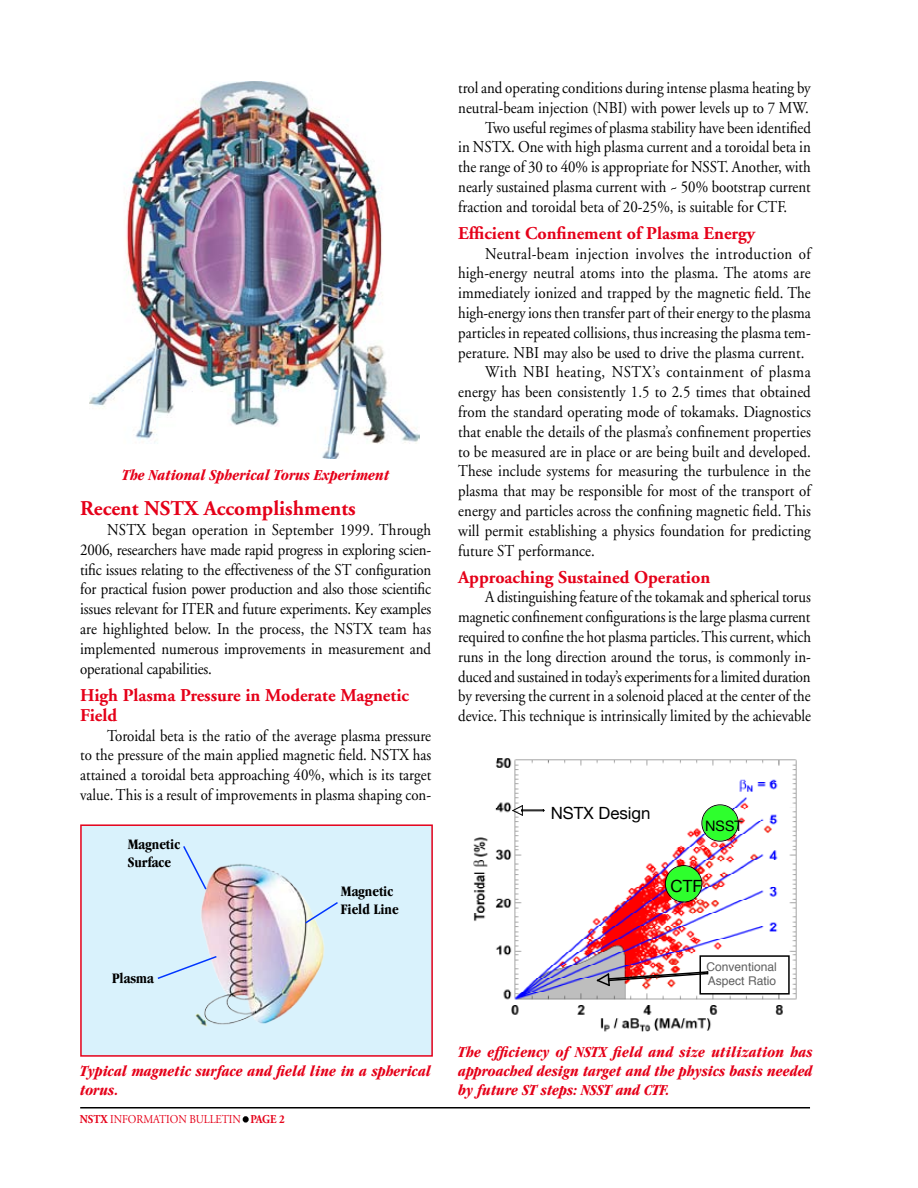
<style>
.page{position:relative;width:918px;height:1188px;background:#fff}
.page>*{position:absolute;margin:0;border:0;box-sizing:border-box;transform-origin:0 0}
.t1{font:700 21px "Adobe Garamond";color:#e50019}
.t2{font:700 18px/20.2px "Adobe Garamond";color:#e50019}
.t3{font:16.8px "Helvetica Neue";color:#000}
.t4{font:16.5px/19.8px "Adobe Garamond";letter-spacing:.005em;color:#000;text-align:justify;scale:.9 1}
.t5{font:16.5px "Adobe Garamond";letter-spacing:.025em;color:#000;scale:.9 1}
.t6{font:16.5px "Adobe Garamond";letter-spacing:.03em;color:#000;scale:.9 1}
.t7{font:italic 700 condensed 15.75px/18.9px "Garamond";color:#e50019}
.t8{font:700 condensed 15px/18px "Garamond";color:#000}
.t9{font:14.4px "Helvetica Neue";color:#000}
.t10{font:12px "Adobe Garamond";color:#e50019;scale:.9 1}
.t11{font:12px/14.4px "Helvetica";color:#5f5f5f}
.t12{font:700 12px "Adobe Garamond";color:#e50019;scale:.9 1}
.s1{font-weight:700}
.s2{font-weight:400;color:#000}
</style>
<div class="page">
<div style="left:81px;top:825px;width:351px;height:231px;background:#d9f2fc"></div>
<div style="left:80px;top:824px;width:353px;height:233px;border:2px solid #e50019"></div>
<img style="left:195px;top:864px;width:130px;height:163px">
<div style="left:243px;top:1116px;width:6px;height:7px;border:3px solid #000;border-radius:50%"></div>
<hr style="left:80px;top:1107px;width:730px;height:1px;background:#000">
<img style="left:89px;top:81px;width:330px;height:378px">
<img style="left:473px;top:758px;width:324px;height:273px">
<div style="left:702px;top:958px;width:85px;height:34px;background:#fff"></div>
<div style="left:699px;top:955px;width:91px;height:40px;border:2px solid #000"></div>
<svg style="left:596px;top:970px;width:113px;height:17px"></svg>
<svg style="left:665px;top:865px;width:37px;height:38px"></svg>
<svg style="left:512px;top:805px;width:33px;height:11px"></svg>
<svg style="left:701px;top:804px;width:38px;height:38px"></svg>
<svg style="left:304px;top:901px;width:34px;height:24px"></svg>
<svg style="left:157px;top:955px;width:61px;height:25px"></svg>
<svg style="left:183px;top:846px;width:25px;height:45px"></svg>
<p class="t7" style="left:122px;top:466px;width:269px">The National Spherical Torus Experiment</p>
<p class="t1" style="left:80px;top:497px;width:277px">Recent NSTX Accomplishments</p>
<p class="t4" style="left:80px;top:520px;width:392px;text-indent:27px">NSTX began operation in September 1999. Through 2006, researchers have made rapid progress in exploring scien&shy;tific issues relating to the effectiveness of the ST configuration for practical fusion power production and also those scientific issues relevant for ITER and future experiments. Key examples are highlighted below. In the process, the NSTX team has implemented numerous improvements in measurement and operational capabilities.</p>
<p class="t2" style="left:80px;top:685px;width:330px">High Plasma Pressure in Moderate Magnetic<br>Field</p>
<p class="t4" style="left:80px;top:726px;width:392px;text-indent:27px">Toroidal beta is the ratio of the average plasma pressure to the pressure of the main applied magnetic field. NSTX has attained a toroidal beta approaching 40%, which is its target value. This is a result of improvements in plasma shaping con-</p>
<p class="t8" style="left:128px;top:835px;width:54px">Magnetic<br>Surface</p>
<p class="t8" style="left:112px;top:969px;width:43px">Plasma</p>
<p class="t8" style="left:341px;top:882px;width:59px">Magnetic<br>Field Line</p>
<p class="t7" style="left:80px;top:1062px;width:352px">Typical magnetic surface and field line in a spherical torus.</p>
<p class="t10" style="left:80px;top:1113px;width:47px"><span class="s1">NSTX</span> Information</p>
<p class="t10" style="left:189px;top:1113px;width:16px">Bulletin</p>
<p class="t12" style="left:244px;top:1113px;width:47px"><span class="s2">•</span> Page 2</p>
<p class="t4" style="left:458px;top:78px;width:393px">trol and operating conditions during intense plasma heating by</p>
<p class="t4" style="left:458px;top:98px;width:391px">neutral-beam injection (NBI) with power levels up to 7 MW.</p>
<p class="t4" style="left:485px;top:118px;width:363px">Two useful regimes of plasma stability have been identified</p>
<p class="t4" style="left:458px;top:138px;width:393px">in NSTX. One with high plasma current and a toroidal beta in</p>
<p class="t4" style="left:458px;top:158px;width:393px">the range of 30 to 40% is appropriate for NSST. Another, with</p>
<p class="t4" style="left:458px;top:177px;width:393px">nearly sustained plasma current with ~ 50% bootstrap current</p>
<p class="t4" style="left:458px;top:197px;width:367px">fraction and toroidal beta of 20-25%, is suitable for CTF.</p>
<p class="t2" style="left:458px;top:223px;width:299px">Efficient Confinement of Plasma Energy</p>
<p class="t5" style="left:485px;top:245px;width:363px">Neutral-beam injection involves the introduction of</p>
<p class="t4" style="left:458px;top:264px;width:393px">high-energy neutral atoms into the plasma. The atoms are</p>
<p class="t4" style="left:458px;top:284px;width:393px">immediately ionized and trapped by the magnetic field. The</p>
<p class="t4" style="left:458px;top:303px;width:393px">high-energy ions then transfer part of their energy to the plasma</p>
<p class="t4" style="left:458px;top:323px;width:393px">particles in repeated collisions, thus increasing the plasma tem-</p>
<p class="t4" style="left:458px;top:343px;width:386px">perature. NBI may also be used to drive the plasma current.</p>
<p class="t6" style="left:485px;top:363px;width:363px">With NBI heating, NSTX’s containment of plasma</p>
<p class="t4" style="left:458px;top:383px;width:393px">energy has been consistently 1.5 to 2.5 times that obtained</p>
<p class="t4" style="left:458px;top:402px;width:393px">from the standard operating mode of tokamaks. Diagnostics</p>
<p class="t4" style="left:458px;top:422px;width:393px">that enable the details of the plasma’s confinement properties</p>
<p class="t4" style="left:458px;top:442px;width:393px">to be measured are in place or are being built and developed.</p>
<p class="t4" style="left:458px;top:462px;width:393px">These include systems for measuring the turbulence in the</p>
<p class="t4" style="left:458px;top:482px;width:393px">plasma that may be responsible for most of the transport of</p>
<p class="t4" style="left:458px;top:501px;width:393px">energy and particles across the confining magnetic field. This</p>
<p class="t4" style="left:458px;top:521px;width:393px">will permit establishing a physics foundation for predicting</p>
<p class="t4" style="left:458px;top:541px;width:153px">future ST performance.</p>
<p class="t2" style="left:458px;top:567px;width:254px">Approaching Sustained Operation</p>
<p class="t4" style="left:458px;top:588px;width:394px;text-indent:27px">A distinguishing feature of the tokamak and spherical torus magnetic confinement configurations is the large plasma current required to confine the hot plasma particles. This current, which runs in the long direction around the torus, is commonly in&shy;duced and sustained in today’s experiments for a limited duration by reversing the current in a solenoid placed at the center of the device. This technique is intrinsically limited by the achievable</p>
<p class="t3" style="left:551px;top:803px;width:101px">NSTX Design</p>
<p class="t9" style="left:705px;top:817px;width:39px">NSST</p>
<p class="t3" style="left:671px;top:876px;width:33px">CTF</p>
<p class="t11" style="left:707px;top:959px;width:72px">Conventional<br>Aspect Ratio</p>
<p class="t7" style="left:458px;top:1042px;width:356px;text-align:justify">The efficiency of NSTX field and size utilization has approached design target and the physics basis needed by future ST steps: NSST and CTF.</p>
</div>
